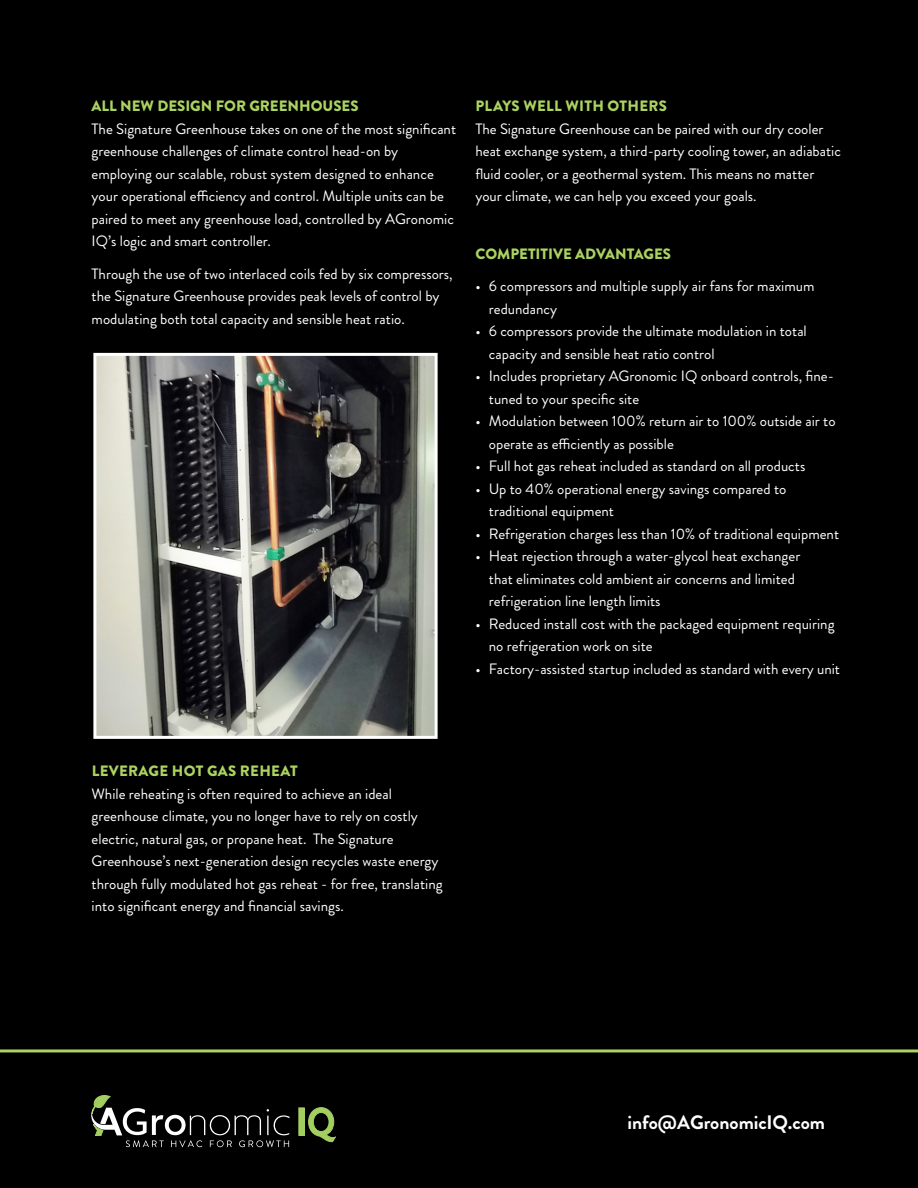
<style>
.page{position:relative;width:918px;height:1188px;background:#000}
.page>*{position:absolute;margin:0;border:0;box-sizing:border-box;transform-origin:0 0}
.body1{font:700 19.5px "Brandon Grotesque";color:#fff}
.body2{font:15px/22.5px "Brandon Grotesque";color:#fff}
.bullets{font:15px/22.5px "Brandon Grotesque";color:#fff}
.body2-2{font:900 15px "Brandon Grotesque";color:#abd361}
.Subheads{font:900 15px "Brandon Grotesque";letter-spacing:.02em;color:#abd361}
</style>
<div class="page">
<hr style="left:0;top:1049px;width:918px;height:3px;background:#abd361">
<div style="left:299px;top:1108px;width:5px;height:27px;background:#a2cf5f"></div>
<svg style="left:308px;top:1107px;width:28px;height:35px"></svg>
<svg style="left:91px;top:1095px;width:199px;height:52px"></svg>
<img style="left:97px;top:357px;width:337px;height:378px">
<div style="left:93px;top:353px;width:345px;height:386px;border:3px solid #fff"></div>
<p class="body2-2" style="left:92px;top:95px;width:269px">ALL NEW DESIGN FOR GREENHOUSES</p>
<p class="body2" style="left:92px;top:117px;width:366px">The Signature Greenhouse takes on one of the most significant greenhouse challenges of climate control head-on by employing our scalable, robust system designed to enhance your operational efficiency and control. Multiple units can be paired to meet any greenhouse load, controlled by AGronomic IQ’s logic and smart controller.</p>
<p class="body2" style="left:92px;top:262px;width:363px">Through the use of two interlaced coils fed by six compressors, the Signature Greenhouse provides peak levels of control by modulating both total capacity and sensible heat ratio.</p>
<p class="Subheads" style="left:475px;top:95px;width:193px">PLAYS WELL WITH OTHERS</p>
<p class="body2" style="left:475px;top:117px;width:367px">The Signature Greenhouse can be paired with our dry cooler heat exchange system, a third-party cooling tower, an adiabatic fluid cooler, or a geothermal system. This means no matter your climate, we can help you exceed your goals.</p>
<p class="body2-2" style="left:475px;top:243px;width:197px">COMPETITIVE ADVANTAGES</p>
<p class="bullets" style="left:489px;top:275px;width:327px;text-indent:-14px">• 6 compressors and multiple supply air fans for maximum redundancy</p>
<p class="bullets" style="left:489px;top:320px;width:319px;text-indent:-14px">• 6 compressors provide the ultimate modulation in total capacity and sensible heat ratio control</p>
<p class="bullets" style="left:489px;top:365px;width:347px;text-indent:-14px">• Includes proprietary AGronomic IQ onboard controls, fine&shy;tuned to your specific site</p>
<p class="bullets" style="left:489px;top:410px;width:348px;text-indent:-14px">• Modulation between 100% return air to 100% outside air to operate as efficiently as possible</p>
<p class="bullets" style="left:475px;top:455px;width:332px">• Full hot gas reheat included as standard on all products</p>
<p class="bullets" style="left:489px;top:477px;width:299px;text-indent:-14px">• Up to 40% operational energy savings compared to traditional equipment</p>
<p class="bullets" style="left:475px;top:522px;width:365px">• Refrigeration charges less than 10% of traditional equipment</p>
<p class="bullets" style="left:489px;top:545px;width:313px;text-indent:-14px">• Heat rejection through a water-glycol heat exchanger that eliminates cold ambient air concerns and limited refrigeration line length limits</p>
<p class="bullets" style="left:489px;top:612px;width:347px;text-indent:-14px">• Reduced install cost with the packaged equipment requiring no refrigeration work on site</p>
<p class="bullets" style="left:475px;top:657px;width:366px">• Factory-assisted startup included as standard with every unit</p>
<p class="Subheads" style="left:92px;top:760px;width:207px">LEVERAGE HOT GAS REHEAT</p>
<p class="body2" style="left:92px;top:782px;width:353px">While reheating is often required to achieve an ideal greenhouse climate, you no longer have to rely on costly electric, natural gas, or propane heat. The Signature Greenhouse’s next-generation design recycles waste energy through fully modulated hot gas reheat - for free, translating into significant energy and financial savings.</p>
<p class="body1" style="left:627px;top:1109px;width:199px">info@AGronomicIQ.com</p>
</div>
